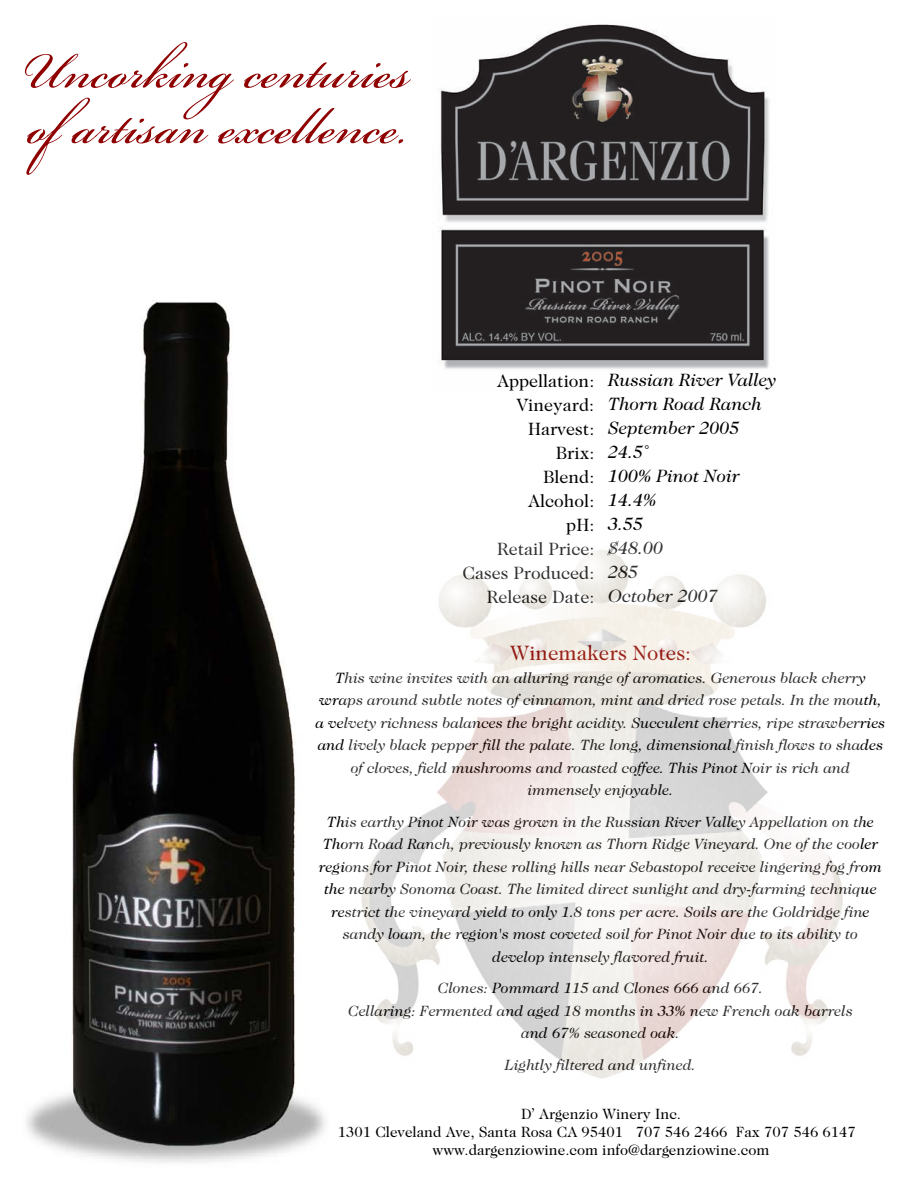
<style>
.page{position:relative;width:918px;height:1188px;background:#fff}
.page>*{position:absolute;margin:0;border:0;box-sizing:border-box;transform-origin:0 0}
.t1{font:21px "Caslon Two Twenty Four";color:#8f0000}
.t2{font:italic 18px/24px "Caslon Two Twenty Four";color:#000}
.t3{font:18px/24px "Caslon Two Twenty Four";color:#000;text-align:right}
.t4{font:italic 15px/22.5px "Caslon Two Twenty Four";color:#000;text-align:center}
.t5{font:15px/18px "Caslon Two Twenty Four";color:#000;text-align:center}
</style>
<div class="page">
<img style="left:438px;top:24px;width:331px;height:345px">
<img style="left:26px;top:300px;width:299px;height:863px">
<svg style="left:25px;top:42px;width:386px;height:133px"></svg>
<img style="left:361px;top:550px;width:482px;height:529px">
<p class="t3" style="left:463px;top:368px;width:133px">Appellation:<br>Vineyard:<br>Harvest:<br>Brix:<br>Blend:<br>Alcohol:<br>pH:<br>Retail Price:<br>Cases Produced:<br>Release Date:</p>
<p class="t2" style="left:609px;top:367px;width:170px">Russian River Valley<br>Thorn Road Ranch<br>September 2005<br>24.5˚<br>100% Pinot Noir<br>14.4%<br>3.55<br>$48.00<br>285<br>October 2007</p>
<h1 class="t1" style="left:510px;top:641px;width:182px">Winemakers Notes:</h1>
<p class="t4" style="left:316px;top:666px;width:571px">This wine invites with an alluring range of aromatics. Generous black cherry wraps around subtle notes of cinnamon, mint and dried rose petals. In the mouth, a velvety richness balances the bright acidity. Succulent cherries, ripe strawberries and lively black pepper fill the palate. The long, dimensional finish flows to shades of cloves, field mushrooms and roasted coffee. This Pinot Noir is rich and immensely enjoyable.</p>
<p class="t4" style="left:319px;top:810px;width:564px">This earthy Pinot Noir was grown in the Russian River Valley Appellation on the Thorn Road Ranch, previously known as Thorn Ridge Vineyard. One of the cooler regions for Pinot Noir, these rolling hills near Sebastopol receive lingering fog from the nearby Sonoma Coast. The limited direct sunlight and dry-farming technique restrict the vineyard yield to only 1.8 tons per acre. Soils are the Goldridge fine sandy loam, the region's most coveted soil for Pinot Noir due to its ability to develop intensely flavored fruit.</p>
<p class="t4" style="left:348px;top:977px;width:506px">Clones: Pommard 115 and Clones 666 and 667.<br>Cellaring: Fermented and aged 18 months in 33% new French oak barrels and 67% seasoned oak.</p>
<p class="t4" style="left:505px;top:1053px;width:192px">Lightly filtered and unfined.</p>
<p class="t5" style="left:338px;top:1105px;width:520px">D’ Argenzio Winery Inc.<br>1301 Cleveland Ave, Santa Rosa CA 95401 707 546 2466 Fax 707 546 6147 www.dargenziowine.com info@dargenziowine.com</p>
</div>
